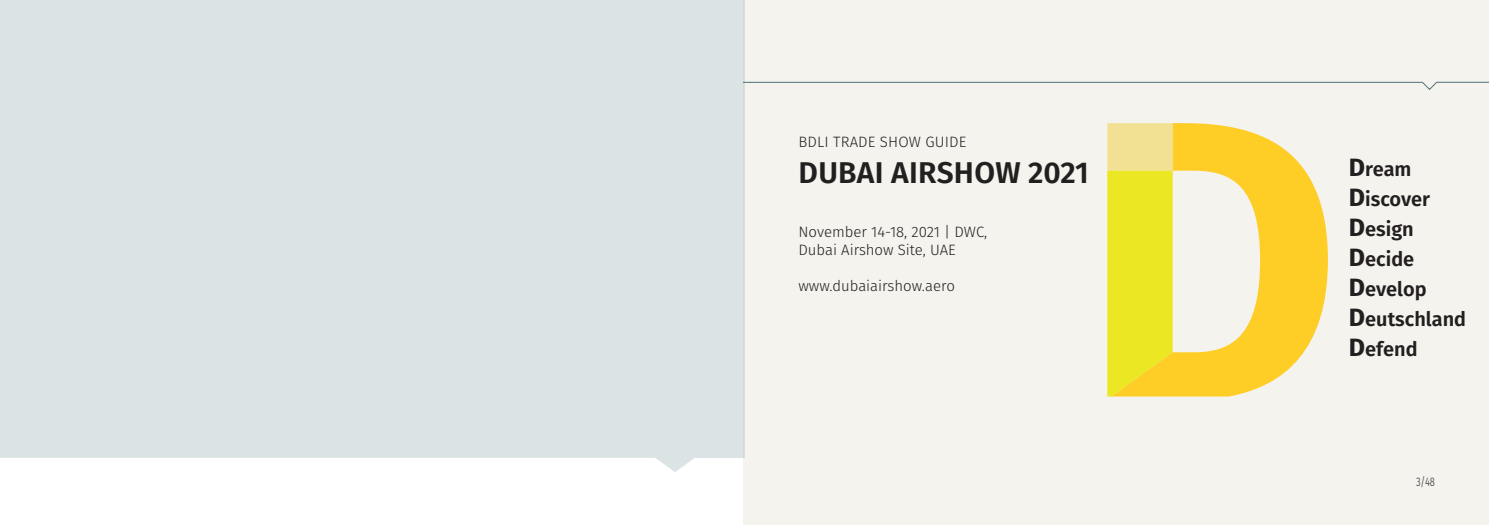
<style>
.page{position:relative;width:1489px;height:525px;background:#fff}
.page>*{position:absolute;margin:0;border:0;box-sizing:border-box;transform-origin:0 0}
.t1{font:600 30px "Fira Sans";letter-spacing:.01em;color:#231f20}
.t2{font:600 20px "Fira Sans";color:#231f20}
.t3{font:300 15px "Fira Sans";color:#231f20}
.t4{font:12.5px "Fira Sans";color:#57585a;scale:.75 1}
.s1{font-weight:700;font-size:25px}
</style>
<div class="page">
<div style="left:743px;top:0;width:745px;height:524px;background:#f5f3ee"></div>
<svg style="left:744px;top:81px;width:744px;height:10px"></svg>
<svg style="left:1172px;top:123px;width:155px;height:273px;fill:#fecd26"></svg>
<svg style="left:1107px;top:123px;width:65px;height:273px;background:#ede437"></svg>
<div style="left:0;top:0;width:744px;height:472px;background:#dce3e4"></div>
<p class="t3" style="left:798px;top:131px;width:169px">BDLI TRADE SHOW GUIDE</p>
<p class="t1" style="left:798px;top:147px;width:292px">DUBAI AIRSHOW 2021</p>
<p class="t3" style="left:798px;top:221px;width:190px">November 14-18, 2021 | DWC,</p>
<p class="t3" style="left:798px;top:239px;width:159px">Dubai Airshow Site, UAE</p>
<p class="t3" style="left:798px;top:275px;width:158px">www.dubaiairshow.aero</p>
<p class="t2" style="left:1348px;top:152px;width:64px"><span class="s1">D</span>ream</p>
<p class="t2" style="left:1348px;top:182px;width:83px"><span class="s1">D</span>iscover</p>
<p class="t2" style="left:1348px;top:212px;width:66px"><span class="s1">D</span>esign</p>
<p class="t2" style="left:1348px;top:242px;width:67px"><span class="s1">D</span>ecide</p>
<p class="t2" style="left:1348px;top:272px;width:79px"><span class="s1">D</span>evelop</p>
<p class="t2" style="left:1348px;top:302px;width:119px"><span class="s1">D</span>eutschland</p>
<p class="t2" style="left:1348px;top:332px;width:70px"><span class="s1">D</span>efend</p>
<p class="t4" style="left:1415px;top:472px;width:27px">3/48</p>
</div>
